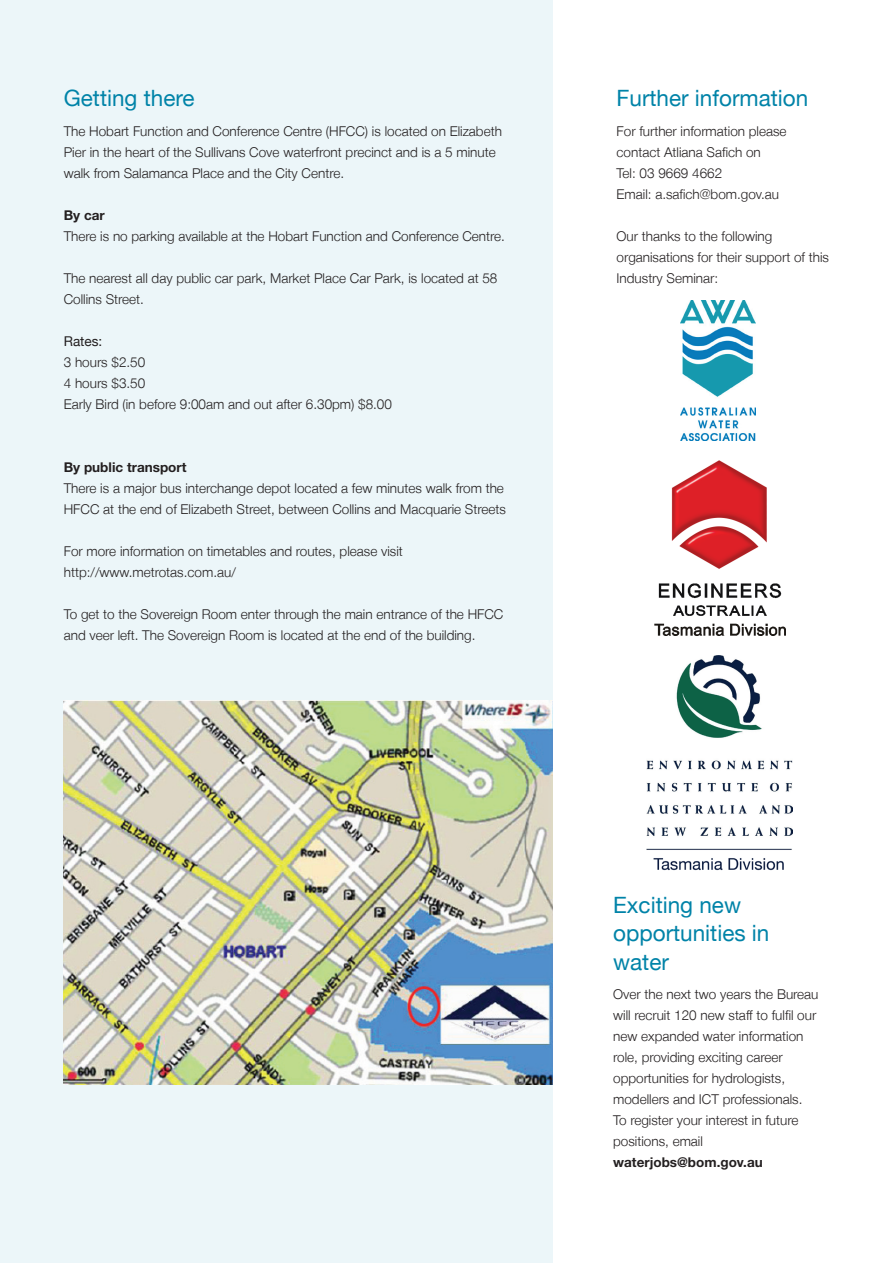
<style>
.page{position:relative;width:893px;height:1263px;background:#fff}
.page>*{position:absolute;margin:0;border:0;box-sizing:border-box;transform-origin:0 0}
.t1{font:22.5px/28.5px "Helvetica Neue";color:#0083a8}
.t2{font:300 13.5px/21px "Helvetica Neue";color:#231f20}
.t3{font:700 13.5px "Helvetica Neue";color:#231f20}
.t4{font:13.5px "Helvetica Neue";color:#231f20}
</style>
<div class="page">
<div style="left:0;top:0;width:553px;height:1263px;background:#ecf6f9"></div>
<img style="left:64px;top:700px;width:489px;height:384px">
<img style="left:646px;top:655px;width:147px;height:216px">
<img style="left:654px;top:460px;width:132px;height:176px">
<img style="left:681px;top:300px;width:75px;height:140px">
<h1 class="t1" style="left:64px;top:84px;width:132px">Getting there</h1>
<p class="t2" style="left:64px;top:120px;width:440px">The Hobart Function and Conference Centre (HFCC) is located on Elizabeth<br>Pier in the heart of the Sullivans Cove waterfront precinct and is a 5 minute walk from Salamanca Place and the City Centre.</p>
<p class="t3" style="left:64px;top:207px;width:43px">By car</p>
<p class="t2" style="left:64px;top:225px;width:443px">There is no parking available at the Hobart Function and Conference Centre.</p>
<p class="t2" style="left:64px;top:267px;width:435px">The nearest all day public car park, Market Place Car Park, is located at 58<br>Collins Street.</p>
<p class="t4" style="left:64px;top:333px;width:40px">Rates:</p>
<p class="t2" style="left:64px;top:351px;width:330px">3 hours $2.50<br>4 hours $3.50<br>Early Bird (in before 9:00am and out after 6.30pm) $8.00</p>
<p class="t3" style="left:64px;top:459px;width:124px">By public transport</p>
<p class="t2" style="left:64px;top:477px;width:444px">There is a major bus interchange depot located a few minutes walk from the<br>HFCC at the end of Elizabeth Street, between Collins and Macquarie Streets</p>
<p class="t2" style="left:64px;top:540px;width:341px">For more information on timetables and routes, please visit http://www.metrotas.com.au/</p>
<p class="t2" style="left:64px;top:603px;width:441px">To get to the Sovereign Room enter through the main entrance of the HFCC and veer left. The Sovereign Room is located at the end of the building.</p>
<h1 class="t1" style="left:617px;top:84px;width:193px">Further information</h1>
<p class="t2" style="left:617px;top:120px;width:172px">For further information please contact Atliana Safich on<br>Tel: 03 9669 4662<br>Email: a.safich@bom.gov.au</p>
<p class="t2" style="left:617px;top:225px;width:214px">Our thanks to the following organisations for their support of this<br>Industry Seminar:</p>
<h1 class="t1" style="left:613px;top:890px;width:158px">Exciting new opportunities in water</h1>
<p class="t2" style="left:613px;top:984px;width:207px">Over the next two years the Bureau will recruit 120 new staff to fulfil our new expanded water information role, providing exciting career opportunities for hydrologists, modellers and ICT professionals.<br>To register your interest in future positions, email</p>
<p class="t3" style="left:613px;top:1154px;width:151px">waterjobs@bom.gov.au</p>
</div>
